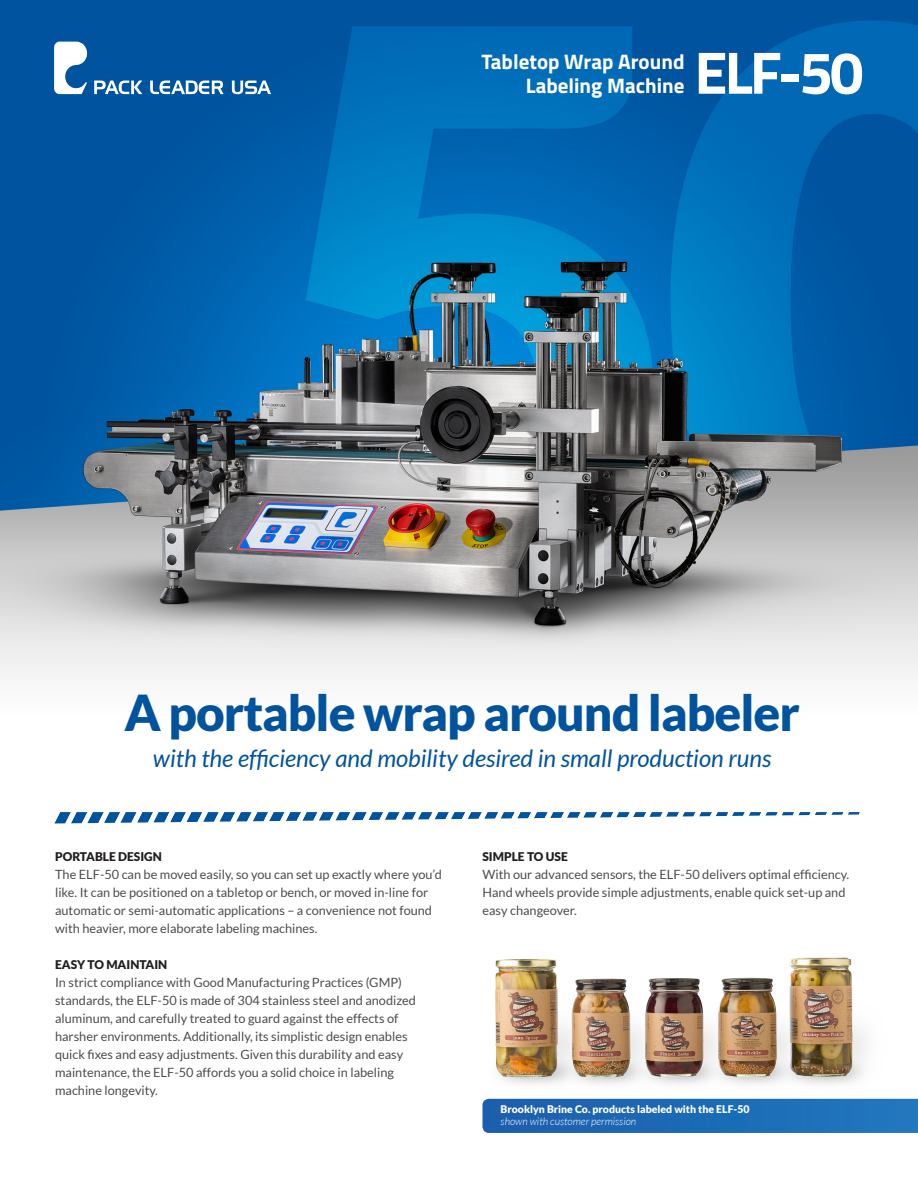
<style>
.page{position:relative;width:918px;height:1188px;background:#fff}
.page>*{position:absolute;margin:0;border:0;box-sizing:border-box;transform-origin:0 0}
.t1{font:700 60px "Titillium Web";color:#fff}
.t2{font:900 49.5px "Lato";letter-spacing:-.02em;color:#01539e}
.t3{font:italic 24px "Lato";color:#01539e}
.t4{font:700 21px/24px "Titillium Web";color:#fff;text-align:right}
.Specification_paragr{font:12.75px/18px "Lato";color:#4b4c4d}
.t5{font:900 12px "Lato";color:#231f20}
.Specification_paragr-2{font:900 10.5px "Lato";color:#fff}
.Specification_paragr-3{font:italic 300 10.5px "Lato";color:#fff}
</style>
<div class="page">
<img style="left:0;top:0;width:918px;height:1099px">
<svg style="left:94px;top:81px;width:48px;height:13px"></svg>
<svg style="left:150px;top:81px;width:74px;height:13px"></svg>
<svg style="left:232px;top:81px;width:39px;height:13px"></svg>
<svg style="left:54px;top:42px;width:33px;height:52px"></svg>
<svg style="left:482px;top:1099px;width:436px;height:34px;background:#1f6bb5"></svg>
<svg style="left:54px;top:812px;width:810px;height:12px"></svg>
<img style="left:469px;top:1043px;width:13px;height:56px">
<img style="left:482px;top:977px;width:76px;height:138px">
<img style="left:827px;top:977px;width:75px;height:138px">
<img style="left:612px;top:1096px;width:19px;height:19px">
<img style="left:558px;top:1096px;width:54px;height:19px">
<img style="left:681px;top:1096px;width:23px;height:19px">
<img style="left:631px;top:1096px;width:50px;height:19px">
<img style="left:754px;top:1096px;width:18px;height:19px">
<img style="left:772px;top:1096px;width:55px;height:19px">
<img style="left:704px;top:1096px;width:50px;height:19px">
<img style="left:496px;top:957px;width:356px;height:139px">
<p class="t4" style="left:481px;top:49px;width:205px">Tabletop Wrap Around<br>Labeling Machine</p>
<p class="t1" style="left:694px;top:27px;width:171px">ELF-50</p>
<p class="t2" style="left:125px;top:684px;width:677px">A portable wrap around labeler</p>
<p class="t3" style="left:153px;top:745px;width:620px">with the efficiency and mobility desired in small production runs</p>
<p class="t5" style="left:55px;top:850px;width:108px">PORTABLE DESIGN</p>
<p class="Specification_paragr" style="left:55px;top:866px;width:388px">The ELF-50 can be moved easily, so you can set up exactly where you’d like. It can be positioned on a tabletop or bench, or moved in-line for automatic or semi-automatic applications – a convenience not found with heavier, more elaborate labeling machines.</p>
<p class="t5" style="left:55px;top:958px;width:114px">EASY TO MAINTAIN</p>
<p class="Specification_paragr" style="left:55px;top:974px;width:363px">In strict compliance with Good Manufacturing Practices (GMP) standards, the ELF-50 is made of 304 stainless steel and anodized aluminum, and carefully treated to guard against the effects of harsher environments. Additionally, its simplistic design enables quick fixes and easy adjustments. Given this durability and easy maintenance, the ELF-50 affords you a solid choice in labeling machine longevity.</p>
<p class="t5" style="left:482px;top:850px;width:87px">SIMPLE TO USE</p>
<p class="Specification_paragr" style="left:482px;top:866px;width:368px">With our advanced sensors, the ELF-50 delivers optimal efficiency.<br>Hand wheels provide simple adjustments, enable quick set-up and easy changeover.</p>
<p class="Specification_paragr-2" style="left:501px;top:1103px;width:250px">Brooklyn Brine Co. products labeled with the ELF-50</p>
<p class="Specification_paragr-3" style="left:501px;top:1115px;width:137px">shown with customer permission</p>
</div>
